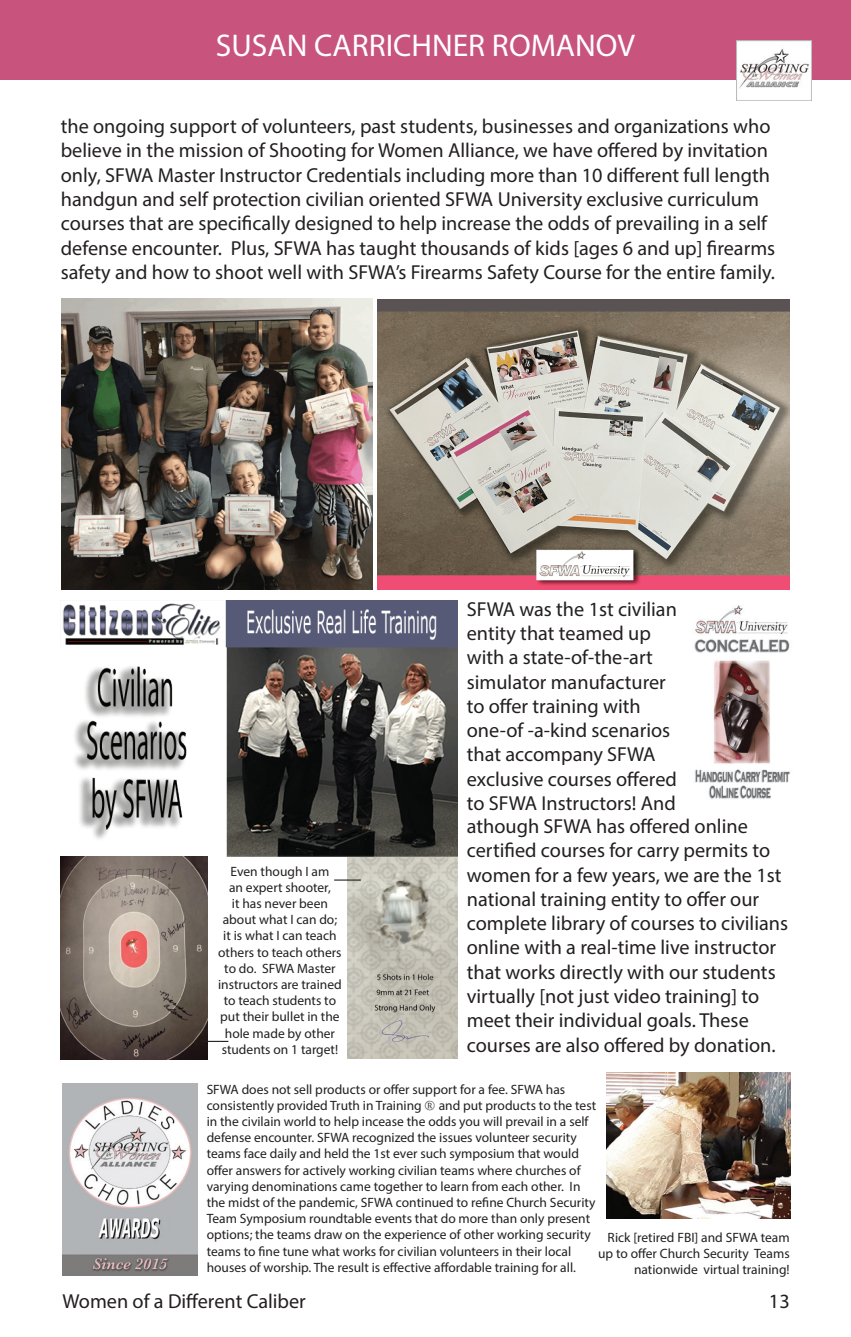
<style>
.page{position:relative;width:851px;height:1337px;background:#fff}
.page>*{position:absolute;margin:0;border:0;box-sizing:border-box;transform-origin:0 0}
.t1{font:31.5px "Myriad Pro";color:#fff}
.t2{font:20.25px/24.3px "Myriad Pro";color:#231f20}
.t3{font:13.5px/16.2px "Myriad Pro";color:#231f20}
</style>
<div class="page">
<div style="left:0;top:0;width:850px;height:80px;background:#c8537d"></div>
<img style="left:736px;top:41px;width:75px;height:60px">
<img style="left:738px;top:48px;width:71px;height:41px">
<img style="left:62px;top:1083px;width:135px;height:192px">
<img style="left:63px;top:600px;width:395px;height:256px">
<img style="left:61px;top:298px;width:312px;height:291px">
<img style="left:694px;top:605px;width:96px;height:194px">
<img style="left:61px;top:856px;width:146px;height:203px">
<img style="left:377px;top:299px;width:412px;height:290px">
<img style="left:347px;top:857px;width:110px;height:201px">
<img style="left:606px;top:1072px;width:184px;height:146px">
<svg style="left:334px;top:879px;width:27px;height:1px"></svg>
<hr style="left:202px;top:1040px;width:26px;height:2px;background:#231f20">
<h1 class="t1" style="left:216px;top:26px;width:420px">SUSAN CARRICHNER ROMANOV</h1>
<p class="t2" style="left:61px;top:114px;width:716px">the ongoing support of volunteers, past students, businesses and organizations who believe in the mission of Shooting for Women Alliance, we have offered by invitation only, SFWA Master Instructor Credentials including more than 10 different full length handgun and self protection civilian oriented SFWA University exclusive curriculum courses that are specifically designed to help increase the odds of prevailing in a self defense encounter. Plus, SFWA has taught thousands of kids [ages 6 and up] firearms safety and how to shoot well with SFWA’s Firearms Safety Course for the entire family.</p>
<p class="t2" style="left:467px;top:596px;width:323px">SFWA was the 1st civilian<br>entity that teamed up<br>with a state-of-the-art<br>simulator manufacturer<br>to offer training with<br>one-of -a-kind scenarios<br>that accompany SFWA<br>exclusive courses offered<br>to SFWA Instructors! And<br>athough SFWA has offered online certified courses for carry permits to women for a few years, we are the 1st national training entity to offer our complete library of courses to civilians online with a real-time live instructor that works directly with our students virtually [not just video training] to meet their individual goals. These courses are also offered by donation.</p>
<p class="t3" style="left:207px;top:1080px;width:360px">SFWA does not sell products or offer support for a fee. SFWA has consistently provided Truth in Training</p>
<p class="t3" style="left:218px;top:862px;width:125px;text-align:center">Even though I am<br>an expert shooter,<br>it has never been about what I can do; it is what I can teach others to teach others to do. SFWA Master instructors are trained to teach students to put their bullet in the hole made by other students on 1 target!</p>
<p class="t3" style="left:207px;top:1096px;width:391px;text-indent:232px">and put products to the test in the civilain world to help incease the odds you will prevail in a self defense encounter. SFWA recognized the issues volunteer security teams face daily and held the 1st ever such symposium that would offer answers for actively working civilian teams where churches of varying denominations came together to learn from each other. In the midst of the pandemic, SFWA continued to refine Church Security Team Symposium roundtable events that do more than only present options; the teams draw on the experience of other working security teams to fine tune what works for civilian volunteers in their local houses of worship. The result is effective affordable training for all.</p>
<p class="t3" style="left:598px;top:1228px;width:193px;text-align:right">Rick [retired FBI] and SFWA team up to offer Church Security Teams nationwide virtual training!</p>
<p class="t2" style="left:769px;top:1288px;width:22px">13</p>
<p class="t2" style="left:62px;top:1288px;width:245px">Women of a Different Caliber</p>
</div>
